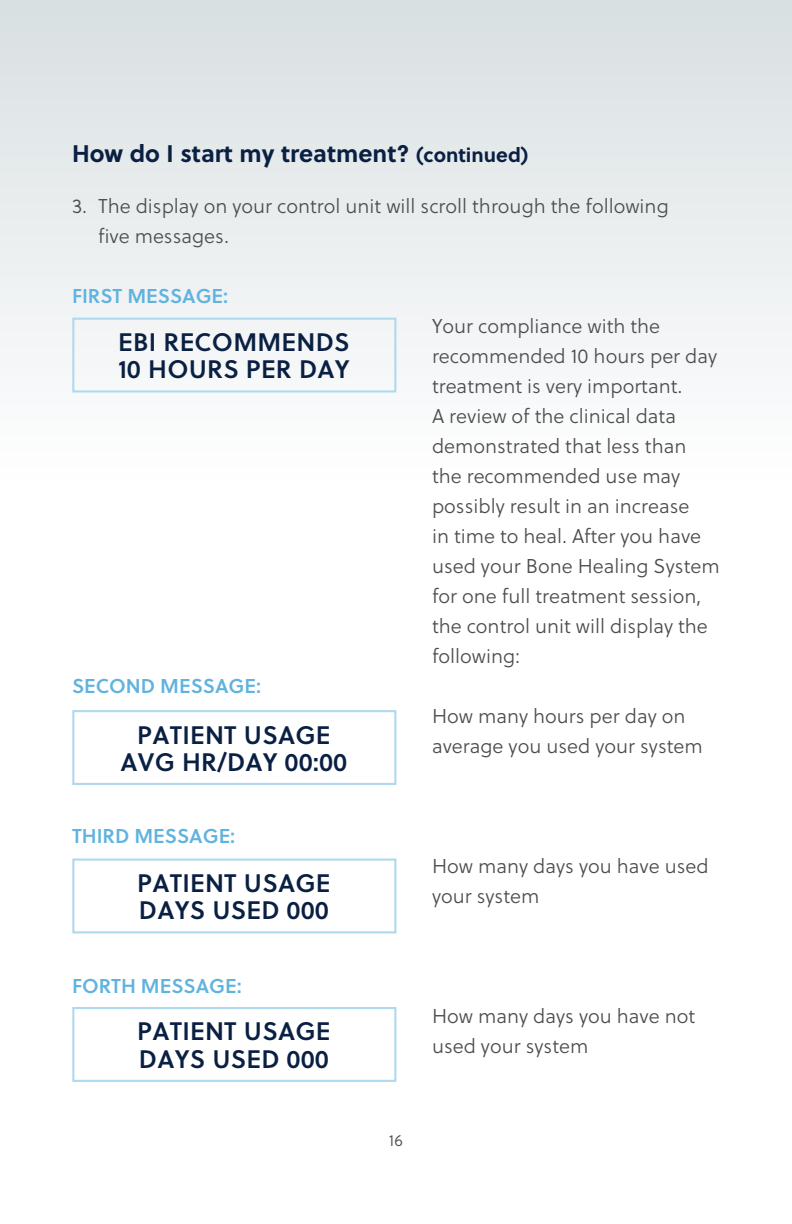
<style>
.page{position:relative;width:792px;height:1224px;background:#fff}
.page>*{position:absolute;margin:0;border:0;box-sizing:border-box;transform-origin:0 0}
.t1{font:25.4px/27.4px "Soleil Sb";letter-spacing:.01em;color:#0a2043}
.t2{font:700 24px "Soleil";color:#0a2043}
.t3{font:20px/30px "Soleil Lt";color:#4d4d4f}
.t4{font:20px "Soleil Sb";color:#60b3de}
.t5{font:16px "Soleil Lt";color:#4d4d4f}
.s1{font-size:20px}
</style>
<div class="page">
<div style="left:0;top:0;width:792px;height:971px;background:linear-gradient(to bottom,#e2e7e9,#fff)"></div>
<div style="left:72px;top:318px;width:324px;height:75px;border:2px solid #afd9ef"></div>
<div style="left:72px;top:710px;width:324px;height:75px;border:2px solid #afd9ef"></div>
<div style="left:72px;top:859px;width:324px;height:74px;border:2px solid #afd9ef"></div>
<div style="left:72px;top:1007px;width:324px;height:75px;border:2px solid #afd9ef"></div>
<p class="t2" style="left:72px;top:138px;width:458px">How do I start my treatment? <span class="s1">(continued)</span></p>
<p class="t3" style="left:98px;top:192px;width:572px;text-indent:-26px">3. The display on your control unit will scroll through the following five messages.</p>
<p class="t4" style="left:72px;top:283px;width:158px">FIRST MESSAGE:</p>
<p class="t1" style="left:118px;top:329px;width:233px">EBI RECOMMENDS<br>10 HOURS PER DAY</p>
<p class="t4" style="left:72px;top:673px;width:191px">SECOND MESSAGE:</p>
<p class="t1" style="left:120px;top:721px;width:228px;text-align:center">PATIENT USAGE<br>AVG HR/DAY 00:00</p>
<p class="t4" style="left:72px;top:823px;width:165px">THIRD MESSAGE:</p>
<p class="t1" style="left:137px;top:870px;width:195px">PATIENT USAGE<br>DAYS USED 000</p>
<p class="t4" style="left:72px;top:973px;width:171px">FORTH MESSAGE:</p>
<p class="t1" style="left:137px;top:1018px;width:195px">PATIENT USAGE<br>DAYS USED 000</p>
<p class="t3" style="left:432px;top:312px;width:289px">Your compliance with the recommended 10 hours per day treatment is very important.<br>A review of the clinical data demonstrated that less than the recommended use may possibly result in an increase<br>in time to heal. After you have used your Bone Healing System for one full treatment session, the control unit will display the following:</p>
<p class="t3" style="left:432px;top:702px;width:272px">How many hours per day on average you used your system</p>
<p class="t3" style="left:432px;top:852px;width:278px">How many days you have used your system</p>
<p class="t5" style="left:389px;top:1130px;width:16px">16</p>
<p class="t3" style="left:432px;top:1002px;width:265px">How many days you have not used your system</p>
</div>
